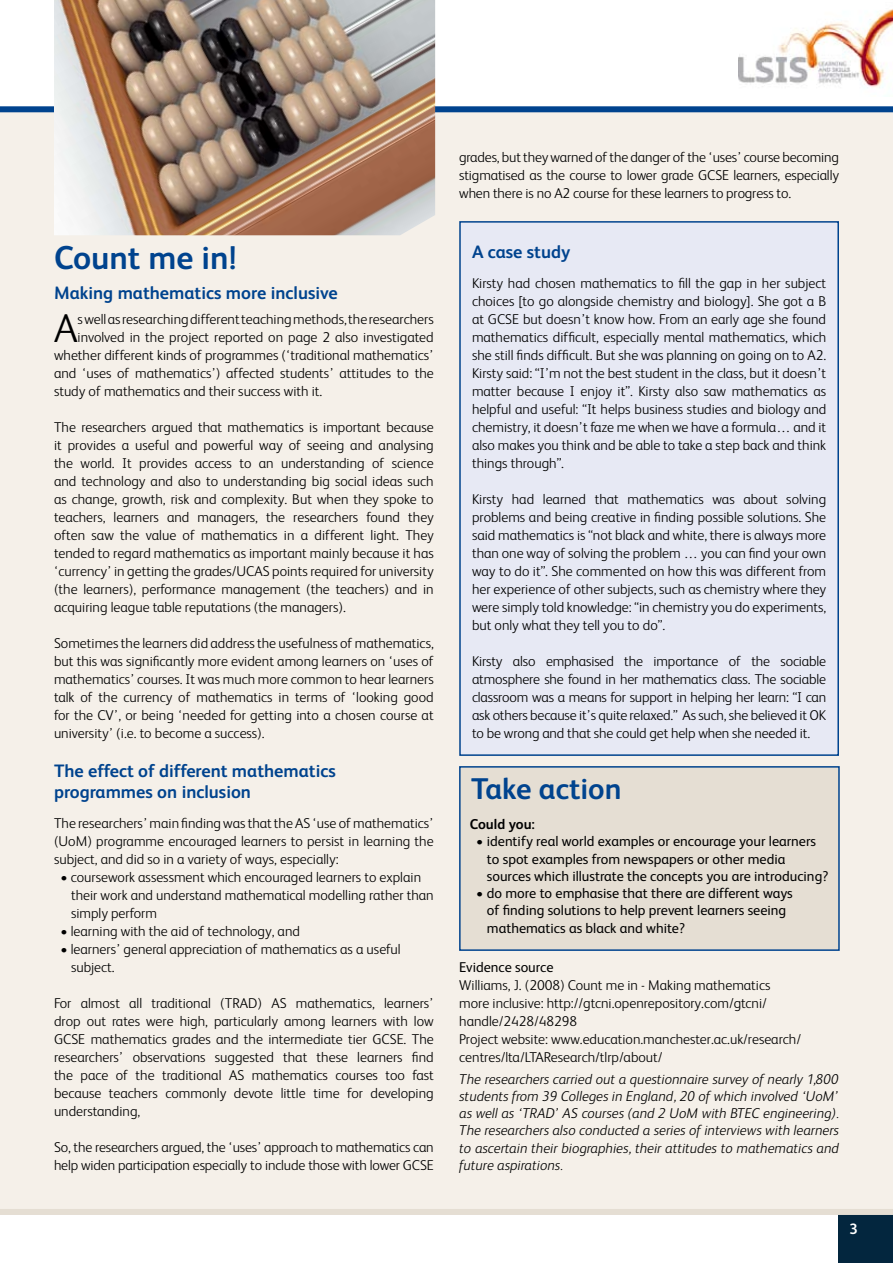
<style>
.page{position:relative;width:893px;height:1263px;background:#fff}
.page>*{position:absolute;margin:0;border:0;box-sizing:border-box;transform-origin:0 0}
.t1{font:300 40.5px "FS Albert";color:#000}
.t2{font:700 33px "FS Albert";color:#00438e}
.t3{font:700 30px "FS Albert";color:#00438e}
.t4{font:700 18px/21px "FS Albert";color:#00438e}
.t5{font:700 15px "FS Albert";color:#fff}
.t6{font:300 14.25px/18px "FS Albert";color:#000;text-align:justify}
.t7{font:italic 300 14.25px/17.2px "FS Albert";color:#000;text-align:justify}
.t8{font:14.25px/17.2px "FS Albert";color:#000}
.t9{font:700 14.25px "FS Albert";color:#000}
</style>
<div class="page">
<div style="left:0;top:110px;width:893px;height:1098px;background:#f5f0e9"></div>
<img style="left:738px;top:9px;width:155px;height:79px">
<div style="left:839px;top:1210px;width:54px;height:53px;background:#03263e"></div>
<div style="left:0;top:106px;width:893px;height:6px;background:#00438e"></div>
<div style="left:0;top:1209px;width:893px;height:6px;background:#e5ded3"></div>
<div style="left:459px;top:221px;width:380px;height:535px;background:#e7e9f4;border:2px solid #00438e"></div>
<img style="left:54px;top:0;width:381px;height:235px">
<div style="left:459px;top:766px;width:381px;height:185px;background:#e5ded3;border:2px solid #00438e"></div>
<h2 class="t2" style="left:54px;top:235px;width:184px">Count me in!</h2>
<p class="t4" style="left:54px;top:281px;width:285px">Making mathematics more inclusive</p>
<h1 class="t1" style="left:54px;top:302px;width:25px">A</h1>
<p class="t6" style="left:78px;top:309px;width:358px">s well as researching different teaching methods, the researchers</p>
<p class="t6" style="left:78px;top:327px;width:358px">involved in the project reported on page 2 also investigated</p>
<p class="t6" style="left:54px;top:345px;width:381px">whether different kinds of programmes (‘traditional mathematics’</p>
<p class="t6" style="left:54px;top:363px;width:381px">and ‘uses of mathematics’) affected students’ attitudes to the</p>
<p class="t6" style="left:54px;top:381px;width:270px">study of mathematics and their success with it.</p>
<p class="t6" style="left:54px;top:417px;width:381px">The researchers argued that mathematics is important because it provides a useful and powerful way of seeing and analysing the world. It provides access to an understanding of science and technology and also to understanding big social ideas such as change, growth, risk and complexity. But when they spoke to teachers, learners and managers, the researchers found they often saw the value of mathematics in a different light. They tended to regard mathematics as important mainly because it has ‘currency’ in getting the grades/UCAS points required for university (the learners), performance management (the teachers) and in acquiring league table reputations (the managers).</p>
<p class="t6" style="left:54px;top:633px;width:381px">Sometimes the learners did address the usefulness of mathematics, but this was significantly more evident among learners on ‘uses of mathematics’ courses. It was much more common to hear learners talk of the currency of mathematics in terms of ‘looking good for the CV’, or being ‘needed for getting into a chosen course at university’ (i.e. to become a success).</p>
<p class="t4" style="left:54px;top:760px;width:283px">The effect of different mathematics programmes on inclusion</p>
<p class="t6" style="left:54px;top:813px;width:381px">The researchers’ main finding was that the AS ‘use of mathematics’ (UoM) programme encouraged learners to persist in learning the subject, and did so in a variety of ways, especially:</p>
<p class="t6" style="left:71px;top:867px;width:364px;text-align:left;text-indent:-11px">• coursework assessment which encouraged learners to explain their work and understand mathematical modelling rather than simply perform</p>
<p class="t6" style="left:60px;top:921px;width:241px">• learning with the aid of technology, and</p>
<p class="t6" style="left:71px;top:939px;width:331px;text-indent:-11px">• learners’ general appreciation of mathematics as a useful subject.</p>
<p class="t6" style="left:54px;top:993px;width:381px">For almost all traditional (TRAD) AS mathematics, learners’ drop out rates were high, particularly among learners with low GCSE mathematics grades and the intermediate tier GCSE. The researchers’ observations suggested that these learners find the pace of the traditional AS mathematics courses too fast because teachers commonly devote little time for developing understanding,</p>
<p class="t6" style="left:54px;top:1137px;width:381px">So, the researchers argued, the ‘uses’ approach to mathematics can help widen participation especially to include those with lower GCSE</p>
<p class="t6" style="left:459px;top:147px;width:381px">grades, but they warned of the danger of the ‘uses’ course becoming stigmatised as the course to lower grade GCSE learners, especially when there is no A2 course for these learners to progress to.</p>
<p class="t4" style="left:472px;top:241px;width:100px">A case study</p>
<p class="t6" style="left:472px;top:273px;width:356px">Kirsty had chosen mathematics to fill the gap in her subject choices [to go alongside chemistry and biology]. She got a B at GCSE but doesn’t know how. From an early age she found mathematics difficult, especially mental mathematics, which she still finds difficult. But she was planning on going on to A2.<br>Kirsty said: “I’m not the best student in the class, but it doesn’t matter because I enjoy it”. Kirsty also saw mathematics as helpful and useful: “It helps business studies and biology and chemistry, it doesn’t faze me when we have a formula… and it also makes you think and be able to take a step back and think things through”.</p>
<p class="t6" style="left:472px;top:489px;width:356px">Kirsty had learned that mathematics was about solving problems and being creative in finding possible solutions. She said mathematics is “not black and white, there is always more than one way of solving the problem … you can find your own way to do it”. She commented on how this was different from her experience of other subjects, such as chemistry where they were simply told knowledge: “in chemistry you do experiments, but only what they tell you to do”.</p>
<p class="t6" style="left:472px;top:651px;width:356px">Kirsty also emphasised the importance of the sociable atmosphere she found in her mathematics class. The sociable classroom was a means for support in helping her learn: “I can ask others because it’s quite relaxed.” As such, she believed it OK to be wrong and that she could get help when she needed it.</p>
<h3 class="t3" style="left:471px;top:768px;width:152px">Take action</h3>
<p class="t9" style="left:470px;top:814px;width:67px">Could you:</p>
<p class="t8" style="left:487px;top:832px;width:343px;text-indent:-11px">• identify real world examples or encourage your learners to spot examples from newspapers or other media sources which illustrate the concepts you are introducing?</p>
<p class="t8" style="left:487px;top:884px;width:307px;text-indent:-11px">• do more to emphasise that there are different ways of finding solutions to help prevent learners seeing mathematics as black and white?</p>
<p class="t8" style="left:459px;top:958px;width:96px">Evidence source</p>
<p class="t6" style="left:459px;top:975px;width:343px;text-align:left">Williams, J. (2008) Count me in - Making mathematics more inclusive: http://gtcni.openrepository.com/gtcni/ handle/2428/48298<br>Project website: www.education.manchester.ac.uk/research/ centres/lta/LTAResearch/tlrp/about/</p>
<p class="t7" style="left:459px;top:1069px;width:381px">The researchers carried out a questionnaire survey of nearly 1,800 students from 39 Colleges in England, 20 of which involved ‘UoM’ as well as ‘TRAD’ AS courses (and 2 UoM with BTEC engineering).<br>The researchers also conducted a series of interviews with learners to ascertain their biographies, their attitudes to mathematics and future aspirations.</p>
<p class="t5" style="left:850px;top:1219px;width:10px">3</p>
</div>
